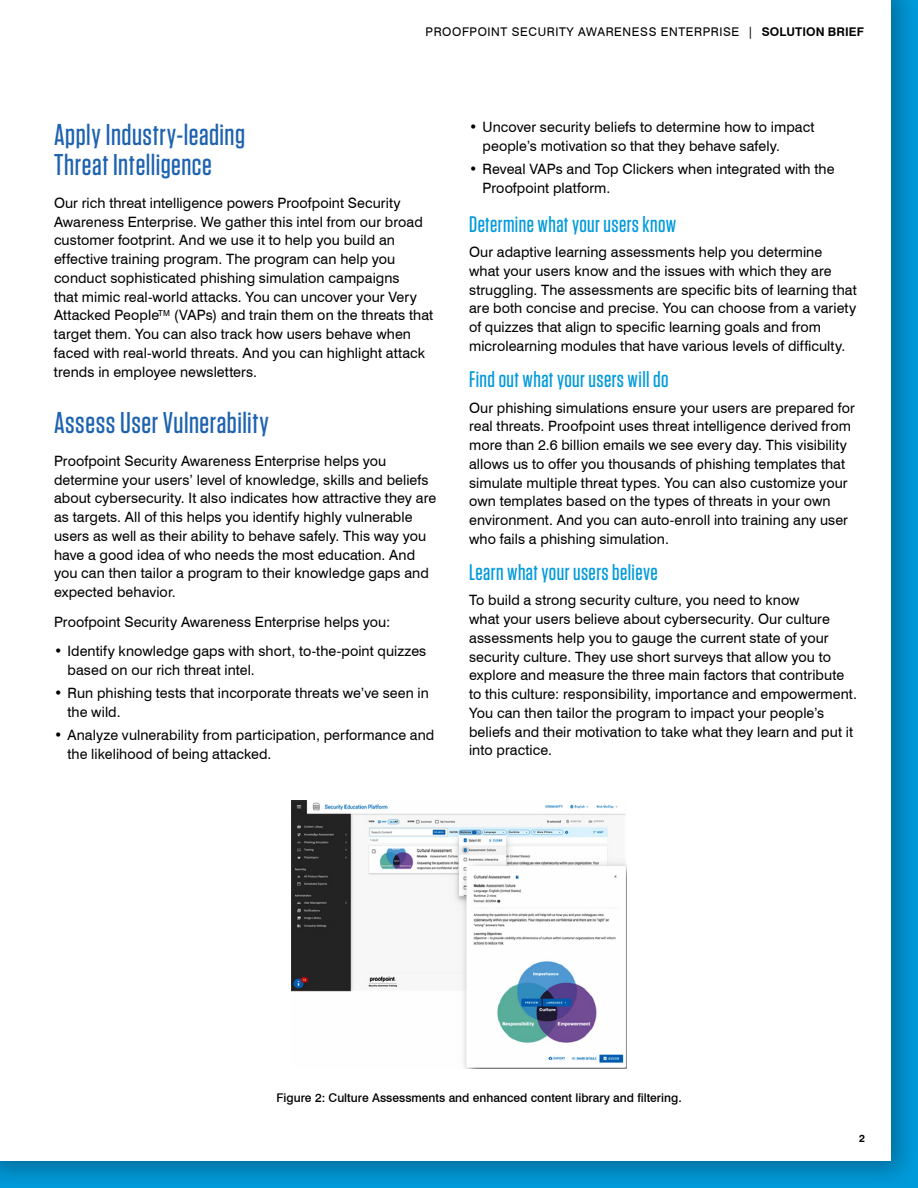
<style>
.page{position:relative;width:918px;height:1188px;background:#fff}
.page>*{position:absolute;margin:0;border:0;box-sizing:border-box;transform-origin:0 0}
.t1{font:500 30px/30px "Tungsten";letter-spacing:.02em;color:#1e63af}
.t2{font:500 22.5px "Tungsten";letter-spacing:.02em;color:#009ada}
.t3{font:14.25px/18.8px "Swiss 721 BT";letter-spacing:.005em;color:#000}
.t4{font:500 12px "Swiss 721 BT";color:#000}
.t5{font:12px "Swiss 721 BT";letter-spacing:.05em;color:#000}
.t6{font:700 10.5px "Swiss 721 BT";color:#000}
.s1{font-weight:700}
</style>
<div class="page">
<div style="left:0;top:0;width:918px;height:1188px;background:#000;opacity:.3"></div>
<div style="left:0;top:0;width:891px;height:1161px;background:#fff"></div>
<img style="left:291px;top:800px;width:336px;height:268px">
<p class="t5" style="left:426px;top:25px;width:440px">PROOFPOINT SECURITY AWARENESS ENTERPRISE | <span class="s1">SOLUTION BRIEF</span></p>
<h1 class="t1" style="left:54px;top:120px;width:193px">Apply Industry-leading<br>Threat Intelligence</h1>
<p class="t3" style="left:54px;top:193px;width:381px">Our rich threat intelligence powers Proofpoint Security Awareness Enterprise. We gather this intel from our broad customer footprint. And we use it to help you build an effective training program. The program can help you conduct sophisticated phishing simulation campaigns<br>that mimic real-world attacks. You can uncover your Very Attacked People<sup>TM</sup> (VAPs) and train them on the threats that target them. You can also track how users behave when faced with real-world threats. And you can highlight attack trends in employee newsletters.</p>
<h1 class="t1" style="left:54px;top:408px;width:216px">Assess User Vulnerability</h1>
<p class="t3" style="left:54px;top:451px;width:384px">Proofpoint Security Awareness Enterprise helps you determine your users’ level of knowledge, skills and beliefs about cybersecurity. It also indicates how attractive they are as targets. All of this helps you identify highly vulnerable users as well as their ability to behave safely. This way you have a good idea of who needs the most education. And you can then tailor a program to their knowledge gaps and expected behavior.</p>
<p class="t3" style="left:54px;top:612px;width:338px">Proofpoint Security Awareness Enterprise helps you:</p>
<p class="t3" style="left:67px;top:642px;width:360px;text-indent:-13px">• Identify knowledge gaps with short, to-the-point quizzes based on our rich threat intel.</p>
<p class="t3" style="left:67px;top:683px;width:363px;text-indent:-13px">• Run phishing tests that incorporate threats we’ve seen in the wild.</p>
<p class="t3" style="left:67px;top:725px;width:368px;text-indent:-13px">• Analyze vulnerability from participation, performance and the likelihood of being attacked.</p>
<p class="t3" style="left:483px;top:118px;width:333px;text-indent:-13px">• Uncover security beliefs to determine how to impact people’s motivation so that they behave safely.</p>
<p class="t3" style="left:483px;top:160px;width:353px;text-indent:-13px">• Reveal VAPs and Top Clickers when integrated with the<br>Proofpoint platform.</p>
<h2 class="t2" style="left:469px;top:212px;width:209px">Determine what your users know</h2>
<p class="t3" style="left:469px;top:243px;width:389px">Our adaptive learning assessments help you determine<br>what your users know and the issues with which they are struggling. The assessments are specific bits of learning that are both concise and precise. You can choose from a variety of quizzes that align to specific learning goals and from microlearning modules that have various levels of difficulty.</p>
<h2 class="t2" style="left:469px;top:368px;width:201px">Find out what your users will do</h2>
<p class="t3" style="left:469px;top:398px;width:387px">Our phishing simulations ensure your users are prepared for real threats. Proofpoint uses threat intelligence derived from more than 2.6 billion emails we see every day. This visibility allows us to offer you thousands of phishing templates that simulate multiple threat types. You can also customize your own templates based on the types of threats in your own environment. And you can auto-enroll into training any user who fails a phishing simulation.</p>
<h2 class="t2" style="left:469px;top:560px;width:190px">Learn what your users believe</h2>
<p class="t3" style="left:469px;top:591px;width:389px">To build a strong security culture, you need to know<br>what your users believe about cybersecurity. Our culture assessments help you to gauge the current state of your security culture. They use short surveys that allow you to explore and measure the three main factors that contribute to this culture: responsibility, importance and empowerment.<br>You can then tailor the program to impact your people’s beliefs and their motivation to take what they learn and put it into practice.</p>
<p class="t4" style="left:277px;top:1090px;width:407px">Figure 2: Culture Assessments and enhanced content library and filtering.</p>
<p class="t6" style="left:859px;top:1132px;width:7px">2</p>
</div>
